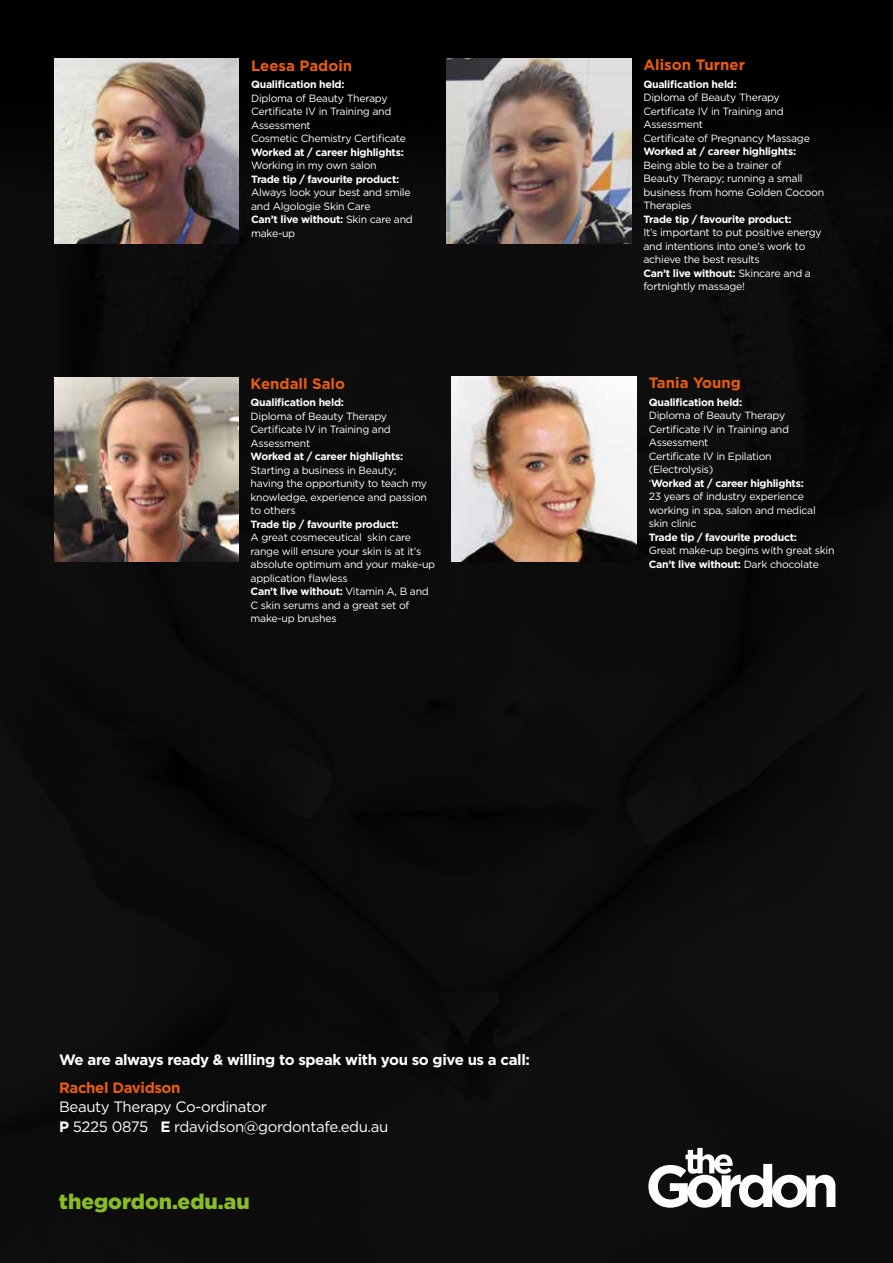
<style>
.page{position:relative;width:893px;height:1263px;background:#000}
.page>*{position:absolute;margin:0;border:0;box-sizing:border-box;transform-origin:0 0}
.t1{font:900 21px "Gotham";color:#89bd24}
.t2{font:15px/19.5px "Gotham";letter-spacing:-.025em;color:#fff}
.t3{font:700 15px "Gotham";letter-spacing:-.025em;color:#fff}
.t4{font:700 15px "Gotham";color:#eb5d0b}
.t5{font:700 15px "Gotham";letter-spacing:-.025em;color:#eb5d0b}
.t6{font:10.5px/13.5px "Gotham";letter-spacing:-.025em;color:#fff}
.t7{font:700 10.5px "Gotham";letter-spacing:-.025em;color:#fff}
.s1{font-weight:700}
</style>
<div class="page">
<div style="left:0;top:77px;width:893px;height:1186px;background:#0c0c0c"></div>
<img style="left:452px;top:377px;width:184px;height:184px">
<img style="left:54px;top:377px;width:185px;height:185px">
<img style="left:446px;top:59px;width:185px;height:184px">
<svg style="left:648px;top:1148px;width:187px;height:60px"></svg>
<img style="left:54px;top:59px;width:185px;height:184px">
<h2 class="t4" style="left:251px;top:55px;width:103px">Leesa Padoin</h2>
<p class="t7" style="left:251px;top:78px;width:95px">Qualification held:</p>
<p class="t6" style="left:251px;top:91px;width:156px">Diploma of Beauty Therapy<br>Certificate IV in Training and<br>Assessment<br>Cosmetic Chemistry Certificate</p>
<p class="t7" style="left:251px;top:145px;width:154px">Worked at / career highlights:</p>
<p class="t6" style="left:251px;top:159px;width:127px">Working in my own salon</p>
<p class="t7" style="left:251px;top:172px;width:150px">Trade tip / favourite product:</p>
<p class="t6" style="left:251px;top:186px;width:163px">Always look your best and smile and Algologie Skin Care<br><span class="s1">Can’t live without:</span> Skin care and make-up</p>
<h2 class="t4" style="left:251px;top:373px;width:96px">Kendall Salo</h2>
<p class="t7" style="left:251px;top:396px;width:95px">Qualification held:</p>
<p class="t6" style="left:251px;top:409px;width:142px">Diploma of Beauty Therapy<br>Certificate IV in Training and<br>Assessment</p>
<p class="t7" style="left:251px;top:450px;width:154px">Worked at / career highlights:</p>
<p class="t6" style="left:251px;top:463px;width:178px">Starting a business in Beauty; having the opportunity to teach my knowledge, experience and passion to others</p>
<p class="t7" style="left:251px;top:517px;width:150px">Trade tip / favourite product:</p>
<p class="t6" style="left:251px;top:531px;width:186px">A great cosmeceutical skin care range will ensure your skin is at it’s absolute optimum and your make-up application flawless<br><span class="s1">Can’t live without:</span> Vitamin A, B and<br>C skin serums and a great set of make-up brushes</p>
<h2 class="t4" style="left:643px;top:55px;width:103px">Alison Turner</h2>
<p class="t7" style="left:643px;top:77px;width:95px">Qualification held:</p>
<p class="t6" style="left:643px;top:91px;width:168px">Diploma of Beauty Therapy<br>Certificate IV in Training and<br>Assessment<br>Certificate of Pregnancy Massage</p>
<p class="t7" style="left:643px;top:145px;width:154px">Worked at / career highlights:</p>
<p class="t6" style="left:643px;top:158px;width:182px">Being able to be a trainer of<br>Beauty Therapy; running a small business from home Golden Cocoon<br>Therapies</p>
<p class="t7" style="left:643px;top:212px;width:150px">Trade tip / favourite product:</p>
<p class="t6" style="left:643px;top:226px;width:180px">It’s important to put positive energy and intentions into one’s work to achieve the best results<br><span class="s1">Can’t live without:</span> Skincare and a fortnightly massage!</p>
<h2 class="t4" style="left:649px;top:373px;width:94px">Tania Young</h2>
<p class="t7" style="left:649px;top:395px;width:95px">Qualification held:</p>
<p class="t6" style="left:649px;top:409px;width:169px">Diploma of Beauty Therapy<br>Certificate IV in Training and<br>Assessment<br>Certificate IV in Epilation (Electrolysis)<br>‘<span class="s1">Worked at / career highlights:<br></span>23 years of industry experience working in spa, salon and medical skin clinic</p>
<p class="t7" style="left:649px;top:530px;width:150px">Trade tip / favourite product:</p>
<p class="t6" style="left:649px;top:544px;width:187px">Great make-up begins with great skin<br><span class="s1">Can’t live without:</span> Dark chocolate</p>
<h2 class="t3" style="left:59px;top:1049px;width:472px">We are always ready &amp; willing to speak with you so give us a call:</h2>
<h2 class="t5" style="left:59px;top:1077px;width:123px">Rachel Davidson</h2>
<h2 class="t2" style="left:59px;top:1097px;width:331px">Beauty Therapy Co-ordinator<br><span class="s1">P</span> 5225 0875 <span class="s1">E</span> rdavidson@gordontafe.edu.au</h2>
<h1 class="t1" style="left:59px;top:1187px;width:192px">thegordon.edu.au</h1>
</div>
